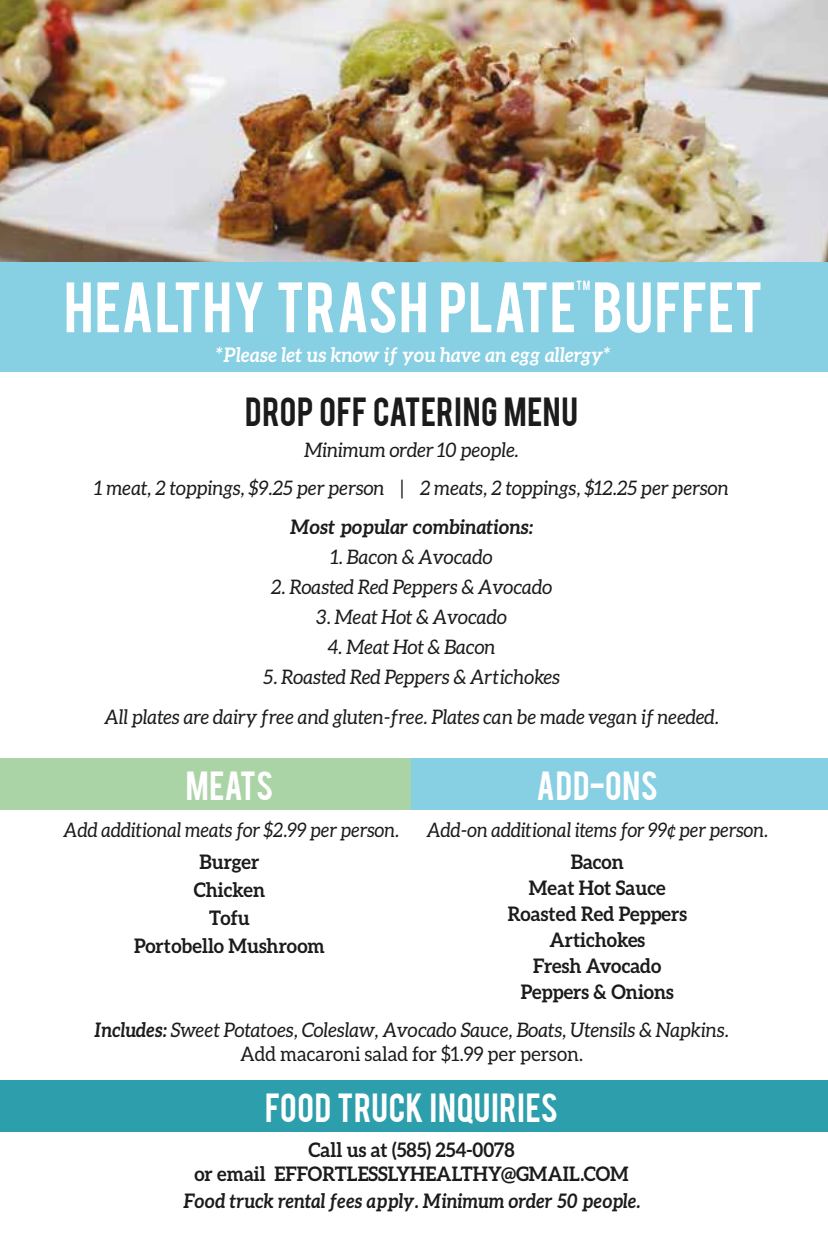
<style>
.page{position:relative;width:828px;height:1260px;background:#fff}
.page>*{position:absolute;margin:0;border:0;box-sizing:border-box;transform-origin:0 0}
.t1{font:56px "Bebas";letter-spacing:.015em;color:#fff}
.t2{font:32px "Bebas";letter-spacing:.02em;color:#fff}
.t3{font:32px "Bebas";letter-spacing:.025em;color:#1c1b1b}
.t4{font:italic 20px/24px "Aleo";color:#1c1b1b;text-align:center;scale:.95 1}
.t5{font:700 20px/26px "Aleo";color:#1c1b1b;text-align:center;scale:.95 1}
.t6{font:italic 20px "Aleo";color:#1c1b1b;scale:.92 1}
.t7{font:italic 700 20px "Aleo";color:#1d1c1c;scale:.9 1}
.t8{font:italic 700 20px "Aleo";color:#fff;scale:.95 1}
.t9{font:italic 700 20px "Aleo";color:#1c1b1b;scale:.95 1}
.t10{font:10.4px "Bebas";color:#fff}
.s1{font-weight:700;color:#1d1c1c}
.s2{font-style:normal}
</style>
<div class="page">
<img style="left:0;top:0;width:828px;height:263px">
<div style="left:0;top:263px;width:828px;height:109px;background:#87cfe2"></div>
<div style="left:0;top:759px;width:413px;height:51px;background:#aad4a5"></div>
<div style="left:0;top:1081px;width:828px;height:51px;background:#2d9eab"></div>
<div style="left:412px;top:759px;width:416px;height:51px;background:#87cfe2"></div>
<p class="t10" style="left:577px;top:278px;width:15px">T M</p>
<h1 class="t1" style="left:64px;top:267px;width:700px">HEALTHY TRASH PLATE BUFFET</h1>
<p class="t8" style="left:216px;top:343px;width:417px">*Please let us know if you have an egg allergy*</p>
<h2 class="t3" style="left:245px;top:388px;width:334px">DROP OFF CATERING MENU</h2>
<p class="t4" style="left:305px;top:438px;width:227px">Minimum order 10 people.</p>
<p class="t4" style="left:95px;top:475px;width:669px">1 meat, 2 toppings, $9.25 per person | 2 meats, 2 toppings, $12.25 per person</p>
<p class="t9" style="left:290px;top:515px;width:258px">Most popular combinations:</p>
<p class="t4" style="left:331px;top:544px;width:172px">1. Bacon &amp; Avocado</p>
<p class="t4" style="left:271px;top:574px;width:297px">2. Roasted Red Peppers &amp; Avocado</p>
<p class="t4" style="left:317px;top:604px;width:202px">3. Meat Hot &amp; Avocado</p>
<p class="t4" style="left:328px;top:634px;width:178px">4. Meat Hot &amp; Bacon</p>
<p class="t4" style="left:263px;top:664px;width:314px">5. Roasted Red Peppers &amp; Artichokes</p>
<p class="t4" style="left:104px;top:705px;width:649px">All plates are dairy free and gluten-free. Plates can be made vegan if needed.</p>
<h2 class="t2" style="left:186px;top:762px;width:89px">MEATS</h2>
<h2 class="t2" style="left:537px;top:762px;width:123px">ADD-ONS</h2>
<p class="t6" style="left:64px;top:818px;width:366px">Add additional meats for $2.99 per person.</p>
<p class="t6" style="left:427px;top:818px;width:373px">Add-on additional items for 99¢ per person.</p>
<p class="t5" style="left:134px;top:848px;width:202px;line-height:28px">Burger<br>Chicken<br>Tofu<br>Portobello Mushroom</p>
<p class="t5" style="left:508px;top:849px;width:190px">Bacon<br>Meat Hot Sauce<br>Roasted Red Peppers<br>Artichokes<br>Fresh Avocado<br>Peppers &amp; Onions</p>
<p class="t4" style="left:94px;top:1018px;width:670px"><span class="s1">Includes:</span> Sweet Potatoes, Coleslaw, Avocado Sauce, Boats, Utensils &amp; Napkins.<br><span class="s2">Add macaroni salad for $1.99 per person.</span></p>
<h2 class="t2" style="left:265px;top:1084px;width:295px">FOOD TRUCK INQUIRIES</h2>
<p class="t5" style="left:194px;top:1137px;width:459px;line-height:24px">Call us at (585) 254-0078<br>or email EFFORTLESSLYHEALTHY@GMAIL.COM</p>
<p class="t7" style="left:183px;top:1189px;width:509px">Food truck rental fees apply. Minimum order 50 people.</p>
</div>
